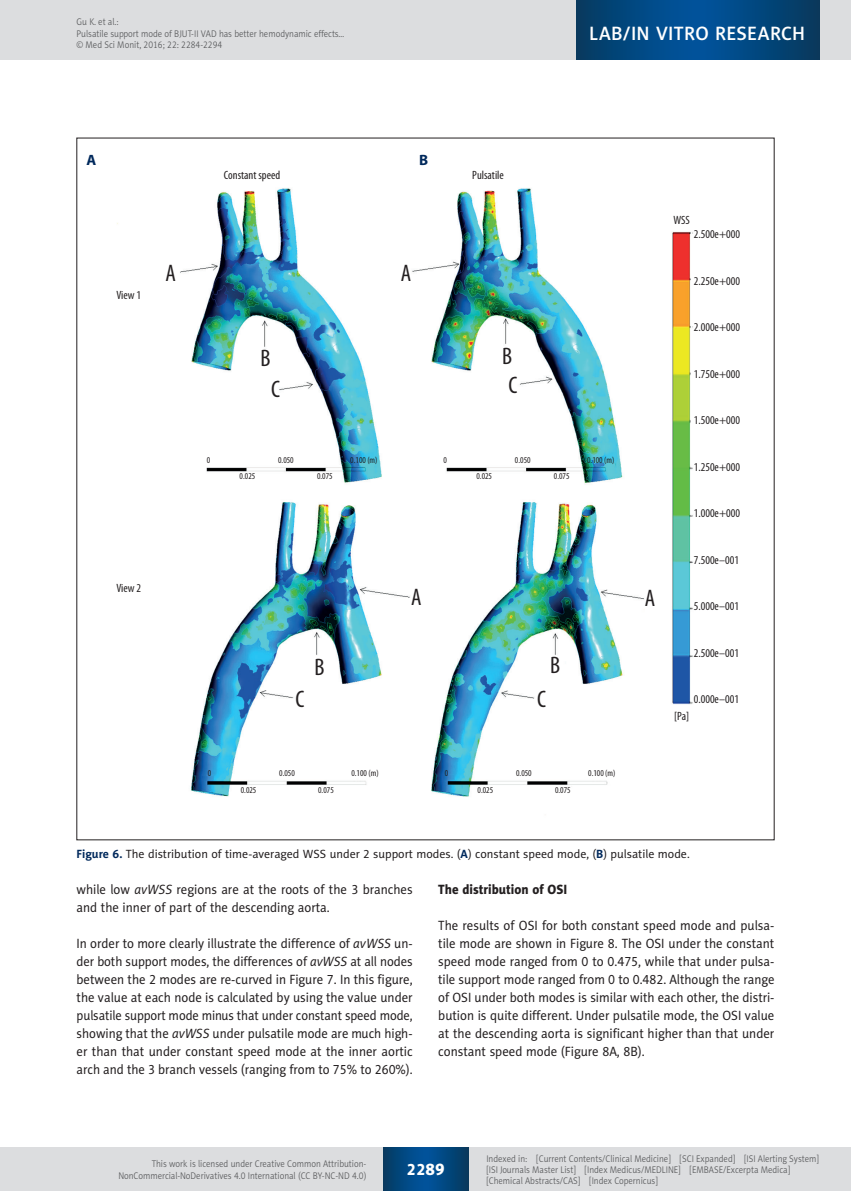
<style>
.page{position:relative;width:851px;height:1191px;background:#fff}
.page>*{position:absolute;margin:0;border:0;box-sizing:border-box;transform-origin:0 0}
.t1{font:condensed 24px "Myriad Pro";color:#231f20}
.t2{font:19.5px "Naomi Sans EFN Medium";letter-spacing:.01em;color:#fff}
.t3{font:16.5px "Naomi Sans EFN Heavy";color:#fff}
.t4{font:700 15px "Myriad Pro";color:#00295c}
.MSM_Body{font:13.5px/18px "Naomi Sans EFN";color:#231f20;text-align:justify;scale:.95 1}
.MSM_Headline_2{font:13.5px "Naomi Sans EFN Heavy";color:#231f20;scale:.95 1}
.t5{font:condensed 12px "Myriad Pro";color:#231f20}
.MSM_Rycina_tytul{font:12px "Naomi Sans EFN";color:#231f20}
.t6{font:9.75px/11.2px "Naomi Sans EFN Light";color:#57585a;scale:.9 1}
.t7{font:condensed 9px "Myriad Pro";color:#231f20}
.s1{font-weight:700;color:#00295c}
.s2{font-style:italic}
</style>
<div class="page">
<img style="left:117px;top:188px;width:576px;height:609px">
<div style="left:0;top:1148px;width:850px;height:43px;background:#dcdddf"></div>
<svg style="left:383px;top:1147px;width:85px;height:43px;background:#02477e"></svg>
<div style="left:0;top:0;width:850px;height:60px;background:#dcdddf"></div>
<svg style="left:576px;top:0;width:243px;height:60px;background:#02477e"></svg>
<p class="t6" style="left:77px;top:16px;width:299px">Gu K. et al.:<br>Pulsatile support mode of BJUT-II VAD has better hemodynamic effects… © Med Sci Monit, 2016; 22: 2284-2294</p>
<h2 class="t2" style="left:589px;top:22px;width:217px">LAB/IN VITRO RESEARCH</h2>
<p class="t4" style="left:86px;top:151px;width:11px">A</p>
<p class="t4" style="left:419px;top:151px;width:11px">B</p>
<p class="t5" style="left:116px;top:289px;width:26px">View 1</p>
<p class="t1" style="left:165px;top:260px;width:12px">A</p>
<p class="t5" style="left:224px;top:168px;width:58px">Constant speed</p>
<p class="t1" style="left:260px;top:345px;width:11px">B</p>
<p class="t1" style="left:400px;top:260px;width:12px">A</p>
<p class="t5" style="left:472px;top:168px;width:33px">Pulsatile</p>
<p class="t1" style="left:502px;top:343px;width:11px">B</p>
<p class="t5" style="left:116px;top:581px;width:26px">View 2</p>
<p class="t1" style="left:271px;top:376px;width:10px">C</p>
<p class="t1" style="left:508px;top:372px;width:10px">C</p>
<p class="t7" style="left:207px;top:455px;width:5px">0</p>
<p class="t7" style="left:278px;top:455px;width:17px">0.050</p>
<p class="t7" style="left:239px;top:471px;width:17px">0.025</p>
<p class="t7" style="left:317px;top:471px;width:17px">0.075</p>
<p class="t7" style="left:350px;top:455px;width:29px">0.100 (m)</p>
<p class="t7" style="left:443px;top:455px;width:5px">0</p>
<p class="t7" style="left:515px;top:455px;width:17px">0.050</p>
<p class="t7" style="left:476px;top:471px;width:17px">0.025</p>
<p class="t7" style="left:554px;top:471px;width:17px">0.075</p>
<p class="t7" style="left:587px;top:455px;width:29px">0.100 (m)</p>
<p class="t1" style="left:411px;top:584px;width:12px">A</p>
<p class="t1" style="left:644px;top:585px;width:12px">A</p>
<p class="t1" style="left:314px;top:654px;width:11px">B</p>
<p class="t1" style="left:550px;top:652px;width:11px">B</p>
<p class="t1" style="left:295px;top:685px;width:10px">C</p>
<p class="t1" style="left:537px;top:686px;width:10px">C</p>
<p class="t5" style="left:673px;top:214px;width:18px">WSS</p>
<p class="t5" style="left:693px;top:228px;width:48px">2.500e+000</p>
<p class="t5" style="left:693px;top:274px;width:48px">2.250e+000</p>
<p class="t5" style="left:693px;top:321px;width:48px">2.000e+000</p>
<p class="t5" style="left:693px;top:367px;width:48px">1.750e+000</p>
<p class="t5" style="left:693px;top:414px;width:48px">1.500e+000</p>
<p class="t5" style="left:693px;top:460px;width:48px">1.250e+000</p>
<p class="t5" style="left:693px;top:507px;width:48px">1.000e+000</p>
<p class="t5" style="left:693px;top:553px;width:47px">7.500e–001</p>
<p class="t5" style="left:693px;top:600px;width:47px">5.000e–001</p>
<p class="t5" style="left:693px;top:646px;width:47px">2.500e–001</p>
<p class="t5" style="left:693px;top:693px;width:47px">0.000e–001</p>
<p class="t5" style="left:674px;top:710px;width:16px">[Pa]</p>
<p class="t7" style="left:208px;top:768px;width:5px">0</p>
<p class="t7" style="left:279px;top:768px;width:17px">0.050</p>
<p class="t7" style="left:241px;top:785px;width:17px">0.025</p>
<p class="t7" style="left:318px;top:785px;width:17px">0.075</p>
<p class="t7" style="left:351px;top:768px;width:29px">0.100 (m)</p>
<p class="t7" style="left:444px;top:768px;width:5px">0</p>
<p class="t7" style="left:516px;top:768px;width:17px">0.050</p>
<p class="t7" style="left:477px;top:785px;width:17px">0.025</p>
<p class="t7" style="left:555px;top:785px;width:17px">0.075</p>
<p class="t7" style="left:588px;top:768px;width:29px">0.100 (m)</p>
<p class="MSM_Rycina_tytul" style="left:77px;top:847px;width:614px"><span class="s1">Figure 6.</span> The distribution of time-averaged WSS under 2 support modes. (<span class="s1">A</span>) constant speed mode, (<span class="s1">B</span>) pulsatile mode.</p>
<p class="MSM_Body" style="left:77px;top:880px;width:355px">while low <span class="s2">avWSS</span> regions are at the roots of the 3 branches and the inner of part of the descending aorta.</p>
<p class="MSM_Body" style="left:77px;top:934px;width:355px">In order to more clearly illustrate the difference of <span class="s2">avWSS</span> un&shy;der both support modes, the differences of <span class="s2">avWSS</span> at all nodes between the 2 modes are re-curved in Figure 7. In this figure, the value at each node is calculated by using the value under pulsatile support mode minus that under constant speed mode, showing that the <span class="s2">avWSS</span> under pulsatile mode are much high&shy;er than that under constant speed mode at the inner aortic arch and the 3 branch vessels (ranging from to 75% to 260%).</p>
<p class="MSM_Headline_2" style="left:438px;top:881px;width:137px">The distribution of OSI</p>
<p class="MSM_Body" style="left:438px;top:916px;width:355px">The results of OSI for both constant speed mode and pulsa&shy;tile mode are shown in Figure 8. The OSI under the constant speed mode ranged from 0 to 0.475, while that under pulsa&shy;tile support mode ranged from 0 to 0.482. Although the range of OSI under both modes is similar with each other, the distri&shy;bution is quite different. Under pulsatile mode, the OSI value at the descending aorta is significant higher than that under constant speed mode (Figure 8A, 8B).</p>
<p class="t6" style="left:118px;top:1158px;width:277px;text-align:right">This work is licensed under Creative Common Attribution-<br>NonCommercial-NoDerivatives 4.0 International (CC BY-NC-ND 4.0)</p>
<p class="t3" style="left:406px;top:1159px;width:40px">2289</p>
<p class="t6" style="left:486px;top:1152px;width:371px">Indexed in: [Current Contents/Clinical Medicine] [SCI Expanded] [ISI Alerting System] [ISI Journals Master List] [Index Medicus/MEDLINE] [EMBASE/Excerpta Medica] [Chemical Abstracts/CAS] [Index Copernicus]</p>
</div>
